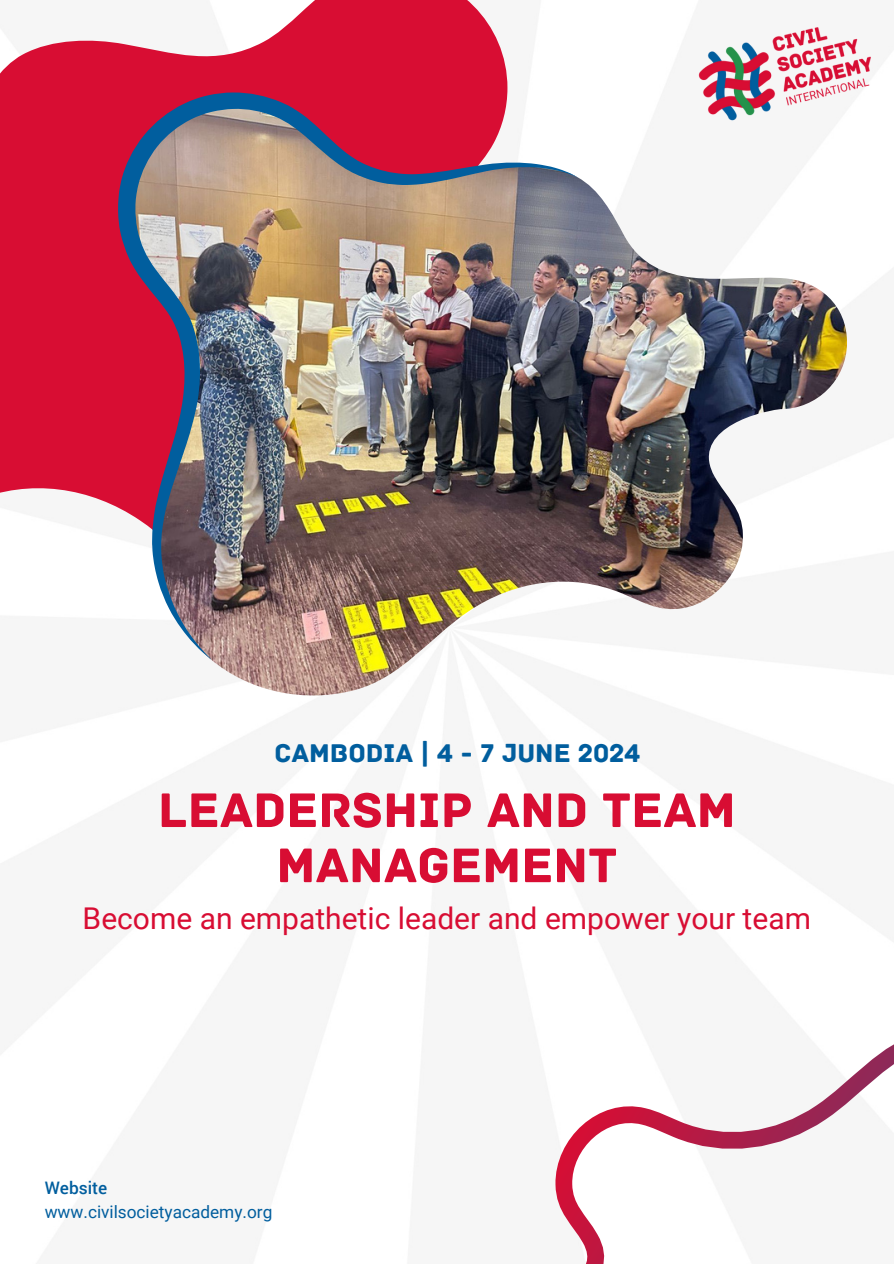
<style>
.page{position:relative;width:894px;height:1264px;background:#fff}
.page>*{position:absolute;margin:0;border:0;box-sizing:border-box;transform-origin:0 0}
.t1{font:51px/55.2px "Archive";color:#d80d33;text-align:center}
.t2{font:30px "Roboto";color:#d80d33}
.t3{font:27px "Archive";color:#015e9e}
.t4{font:17.25px "Roboto";color:#015e9e}
.t5{font:500 17.25px "Roboto";color:#015e9e}
</style>
<div class="page">
<svg style="left:0;top:0;width:507px;height:533px;fill:#d80d33"></svg>
<img style="left:195px;top:152px;width:652px;height:543px">
<img style="left:118px;top:93px;width:460px;height:567px">
<svg style="left:547px;top:1036px;width:346px;height:227px"></svg>
<img style="left:698px;top:27px;width:174px;height:105px">
<p class="t3" style="left:274px;top:737px;width:368px">CAMBODIA | 4 - 7 JUNE 2024</p>
<h3 class="t1" style="left:158px;top:783px;width:579px">LEADERSHIP AND TEAM<br>MANAGEMENT</h3>
<p class="t2" style="left:83px;top:901px;width:729px">Become an empathetic leader and empower your team</p>
<h1 class="t5" style="left:45px;top:1176px;width:64px">Website</h1>
<h2 class="t4" style="left:45px;top:1201px;width:229px">www.civilsocietyacademy.org</h2>
</div>
